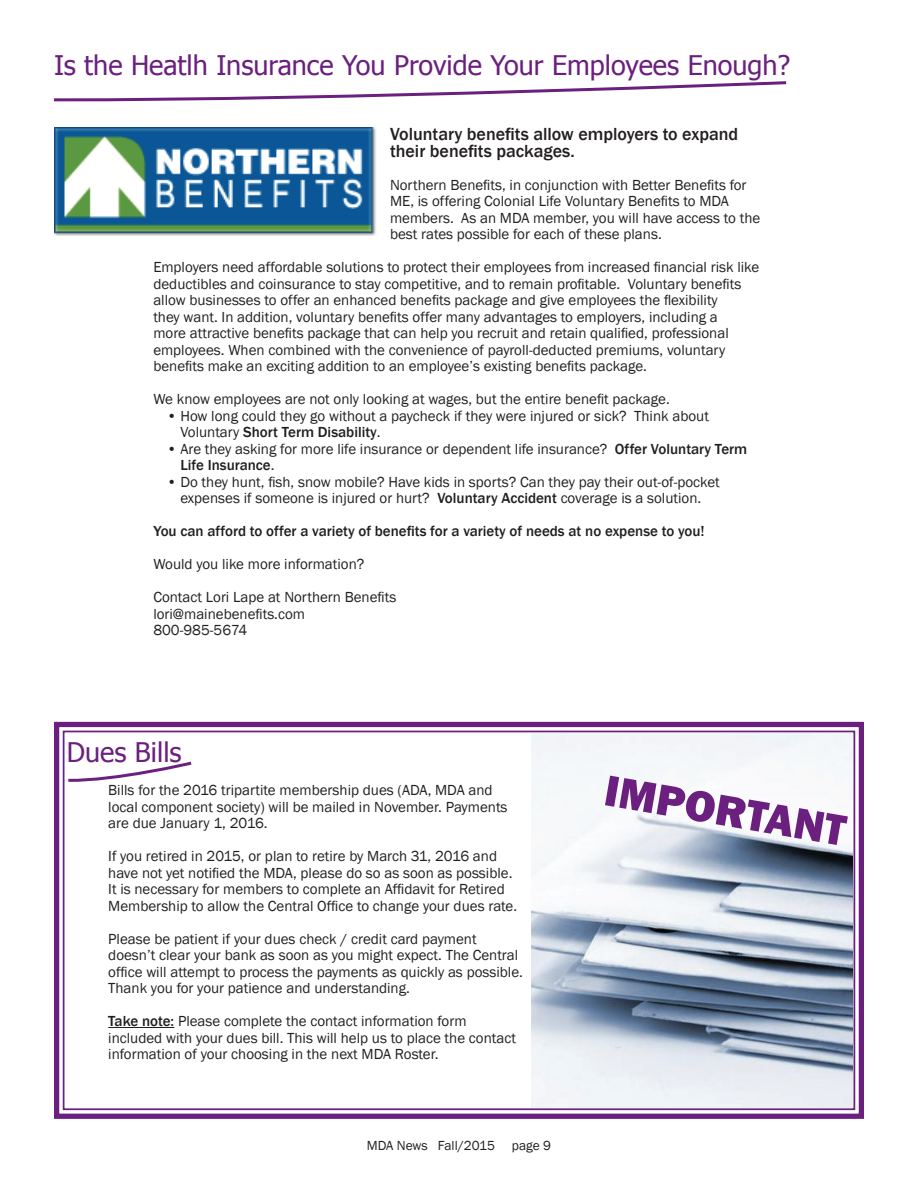
<style>
.page{position:relative;width:918px;height:1188px;background:#fff}
.page>*{position:absolute;margin:0;border:0;box-sizing:border-box;transform-origin:0 0}
.t1{font:800 45px "Franklin Gothic";color:#6b1f7e}
.t2{font:27px "Tahoma";color:#6b1f7e}
.t3{font:500 18px/16.5px "Franklin Gothic";color:#231f20}
.t4{font:15px/16.5px "Franklin Gothic";color:#231f20}
.t5{font:500 15px "Franklin Gothic";color:#231f20}
.t6{font:13.5px "Franklin Gothic";color:#231f20}
.s1{font-weight:500}
</style>
<div class="page">
<svg style="left:54px;top:81px;width:733px;height:21px"></svg>
<img style="left:54px;top:127px;width:322px;height:108px">
<svg style="left:54px;top:721px;width:810px;height:398px"></svg>
<div style="left:102px;top:785px;width:423px;height:289px;background:#fff"></div>
<hr style="left:108px;top:1027px;width:66px;height:1px;background:#231f20">
<svg style="left:65px;top:760px;width:129px;height:23px"></svg>
<img style="left:531px;top:733px;width:322px;height:375px">
<h2 class="t2" style="left:54px;top:47px;width:738px">Is the Heatlh Insurance You Provide Your Employees Enough?</h2>
<p class="t3" style="left:390px;top:126px;width:350px">Voluntary benefits allow employers to expand their benefits packages.</p>
<p class="t4" style="left:390px;top:177px;width:372px">Northern Benefits, in conjunction with Better Benefits for ME, is offering Colonial Life Voluntary Benefits to MDA members. As an MDA member, you will have access to the best rates possible for each of these plans.</p>
<p class="t4" style="left:153px;top:259px;width:607px">Employers need affordable solutions to protect their employees from increased financial risk like deductibles and coinsurance to stay competitive, and to remain profitable. Voluntary benefits allow businesses to offer an enhanced benefits package and give employees the flexibility<br>they want. In addition, voluntary benefits offer many advantages to employers, including a<br>more attractive benefits package that can help you recruit and retain qualified, professional employees. When combined with the convenience of payroll-deducted premiums, voluntary benefits make an exciting addition to an employee’s existing benefits package.</p>
<p class="t4" style="left:153px;top:391px;width:518px">We know employees are not only looking at wages, but the entire benefit package.</p>
<p class="t4" style="left:180px;top:408px;width:530px;text-indent:-14px">• How long could they go without a paycheck if they were injured or sick? Think about<br>Voluntary <span class="s1">Short Term Disability</span>.</p>
<p class="t4" style="left:180px;top:441px;width:568px;text-indent:-14px">• Are they asking for more life insurance or dependent life insurance? <span class="s1">Offer Voluntary Term<br>Life Insurance</span>.</p>
<p class="t4" style="left:167px;top:474px;width:554px;text-align:center">• Do they hunt, fish, snow mobile? Have kids in sports? Can they pay their out-of-pocket expenses if someone is injured or hurt? <span class="s1">Voluntary Accident</span> coverage is a solution.</p>
<p class="t5" style="left:153px;top:522px;width:553px">You can afford to offer a variety of benefits for a variety of needs at no expense to you!</p>
<p class="t4" style="left:153px;top:556px;width:213px">Would you like more information?</p>
<p class="t4" style="left:153px;top:589px;width:245px">Contact Lori Lape at Northern Benefits lori@mainebenefits.com<br>800-985-5674</p>
<h2 class="t2" style="left:67px;top:734px;width:116px">Dues Bills</h2>
<p class="t4" style="left:108px;top:782px;width:401px">Bills for the 2016 tripartite membership dues (ADA, MDA and local component society) will be mailed in November. Payments are due January 1, 2016.</p>
<p class="t4" style="left:108px;top:848px;width:410px">If you retired in 2015, or plan to retire by March 31, 2016 and have not yet notified the MDA, please do so as soon as possible.<br>It is necessary for members to complete an Affidavit for Retired Membership to allow the Central Office to change your dues rate.</p>
<p class="t4" style="left:108px;top:931px;width:416px">Please be patient if your dues check / credit card payment doesn’t clear your bank as soon as you might expect. The Central office will attempt to process the payments as quickly as possible.<br>Thank you for your patience and understanding.</p>
<p class="t4" style="left:108px;top:1013px;width:409px"><span class="s1">Take note:</span> Please complete the contact information form included with your dues bill. This will help us to place the contact information of your choosing in the next MDA Roster.</p>
<p class="t6" style="left:367px;top:1137px;width:130px">MDA News Fall/2015</p>
<p class="t6" style="left:512px;top:1137px;width:41px">page 9</p>
<h1 class="t1" style="left:610px;top:761px;width:245px;rotate:10deg">IMPORTANT</h1>
</div>
